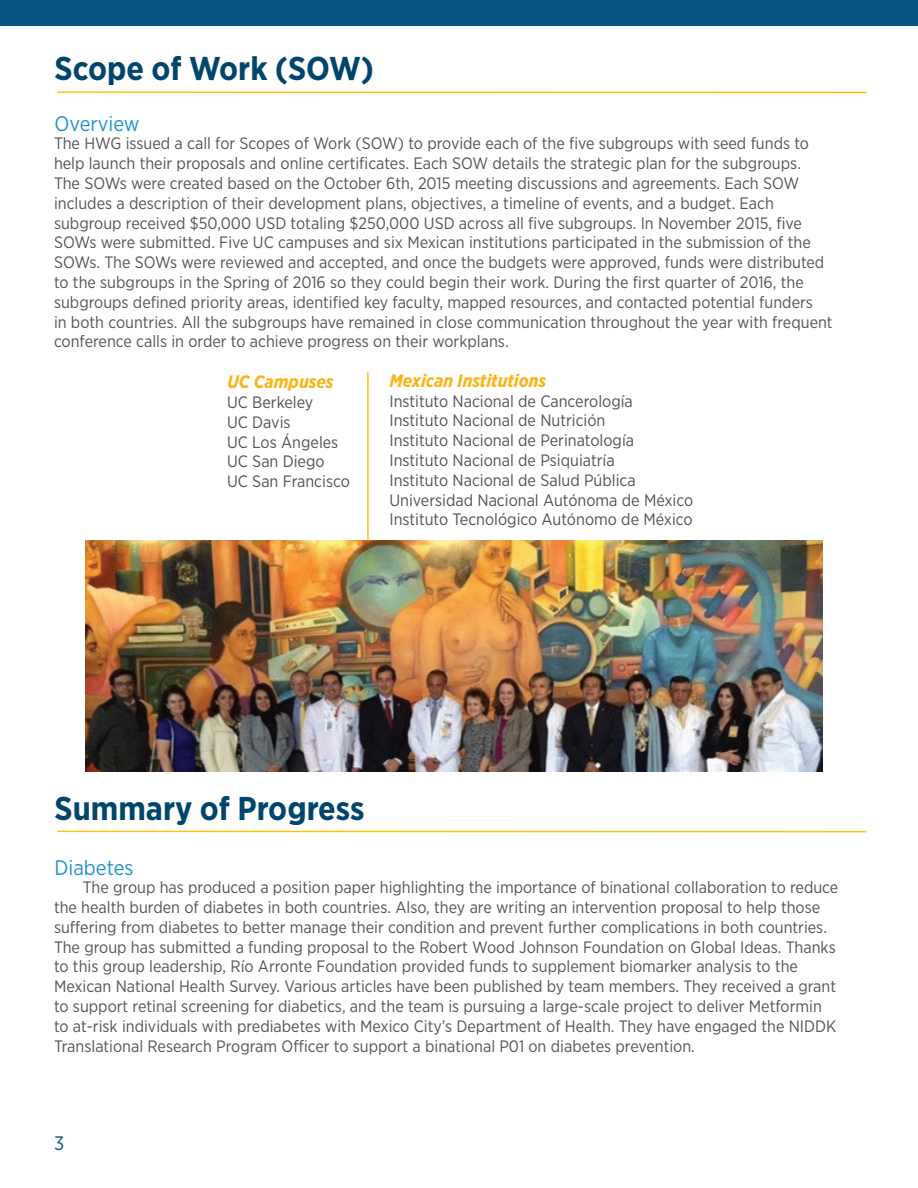
<style>
.page{position:relative;width:918px;height:1188px;background:#fff}
.page>*{position:absolute;margin:0;border:0;box-sizing:border-box;transform-origin:0 0}
.t1{font:700 33px "Gotham Narrow";color:#00456c}
.t2{font:21px "Gotham Narrow";color:#2293d2}
.t3{font:19.5px "Gotham Narrow";color:#095582}
.t4{font:italic 700 18px "Gotham Narrow";color:#fbb417}
.t5{font:16.5px/19.8px "Gotham Narrow";color:#545557}
.t6{font:16.5px/19.8px "Gotham Narrow";color:#525352}
</style>
<div class="page">
<div style="left:0;top:0;width:918px;height:25px;background:#095582"></div>
<hr style="left:367px;top:372px;width:2px;height:168px;background:#fec210">
<hr style="left:57px;top:91px;width:809px;height:2px;background:#fec210">
<hr style="left:57px;top:831px;width:809px;height:1px;background:#fec210">
<img style="left:86px;top:540px;width:737px;height:232px">
<h1 class="t1" style="left:55px;top:48px;width:321px">Scope of Work (SOW)</h1>
<p class="t2" style="left:55px;top:111px;width:86px">Overview</p>
<p class="t5" style="left:54px;top:133px;width:780px">The HWG issued a call for Scopes of Work (SOW) to provide each of the five subgroups with seed funds to help launch their proposals and online certificates. Each SOW details the strategic plan for the subgroups.<br>The SOWs were created based on the October 6th, 2015 meeting discussions and agreements. Each SOW includes a description of their development plans, objectives, a timeline of events, and a budget. Each subgroup received $50,000 USD totaling $250,000 USD across all five subgroups. In November 2015, five SOWs were submitted. Five UC campuses and six Mexican institutions participated in the submission of the SOWs. The SOWs were reviewed and accepted, and once the budgets were approved, funds were distributed to the subgroups in the Spring of 2016 so they could begin their work. During the first quarter of 2016, the subgroups defined priority areas, identified key faculty, mapped resources, and contacted potential funders<br>in both countries. All the subgroups have remained in close communication throughout the year with frequent conference calls in order to achieve progress on their workplans.</p>
<p class="t4" style="left:227px;top:370px;width:108px">UC Campuses</p>
<p class="t6" style="left:227px;top:392px;width:124px">UC Berkeley<br>UC Davis<br>UC Los Ángeles<br>UC San Diego<br>UC San Francisco</p>
<p class="t4" style="left:390px;top:369px;width:158px">Mexican Institutions</p>
<p class="t6" style="left:390px;top:391px;width:305px">Instituto Nacional de Cancerología Instituto Nacional de Nutrición<br>Instituto Nacional de Perinatología Instituto Nacional de Psiquiatría<br>Instituto Nacional de Salud Pública Universidad Nacional Autónoma de México Instituto Tecnológico Autónomo de México</p>
<h1 class="t1" style="left:55px;top:787px;width:312px">Summary of Progress</h1>
<p class="t2" style="left:55px;top:854px;width:80px">Diabetes</p>
<p class="t5" style="left:54px;top:877px;width:786px;text-indent:29px">The group has produced a position paper highlighting the importance of binational collaboration to reduce the health burden of diabetes in both countries. Also, they are writing an intervention proposal to help those suffering from diabetes to better manage their condition and prevent further complications in both countries.<br>The group has submitted a funding proposal to the Robert Wood Johnson Foundation on Global Ideas. Thanks to this group leadership, Río Arronte Foundation provided funds to supplement biomarker analysis to the Mexican National Health Survey. Various articles have been published by team members. They received a grant to support retinal screening for diabetics, and the team is pursuing a large-scale project to deliver Metformin to at-risk individuals with prediabetes with Mexico City’s Department of Health. They have engaged the NIDDK Translational Research Program Officer to support a binational P01 on diabetes prevention.</p>
<p class="t3" style="left:54px;top:1131px;width:12px">3</p>
</div>
